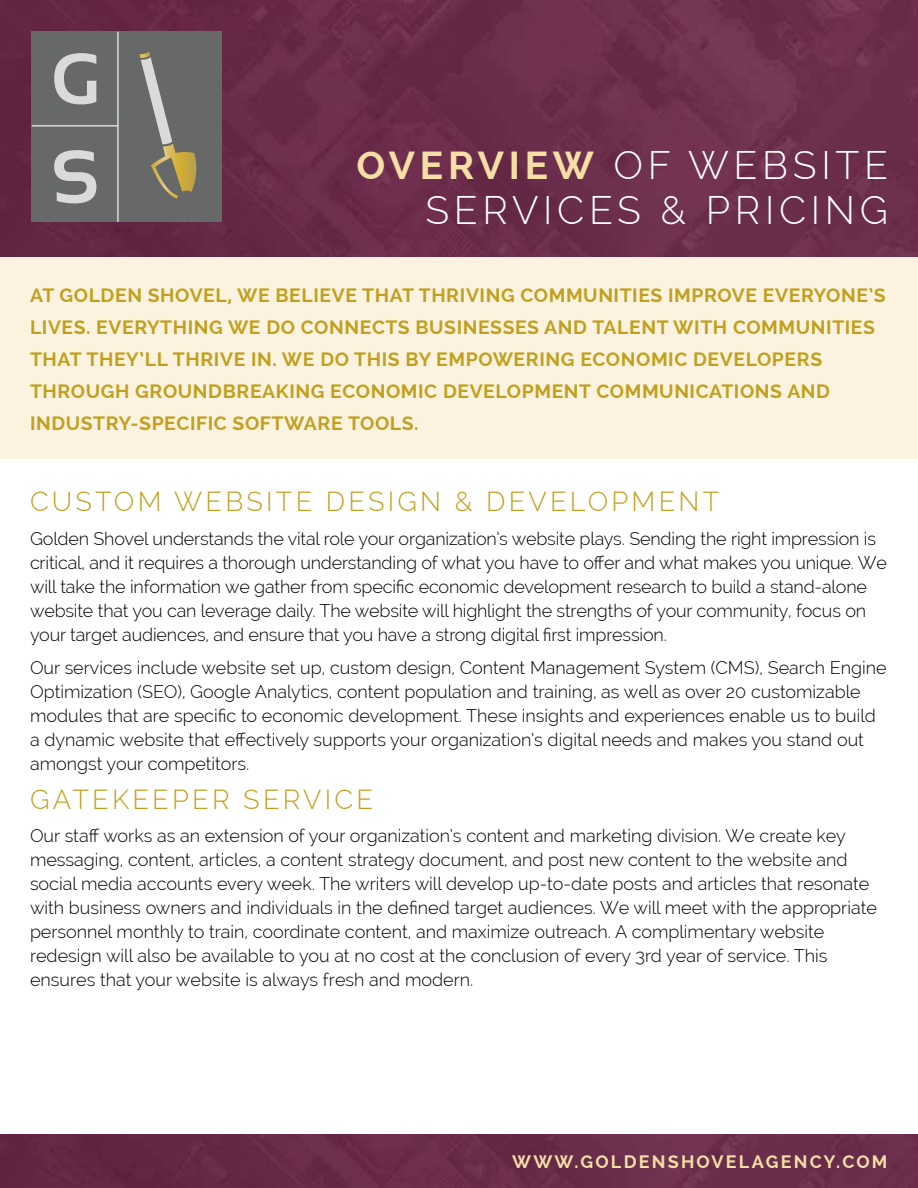
<style>
.page{position:relative;width:918px;height:1188px;background:#fff}
.page>*{position:absolute;margin:0;border:0;box-sizing:border-box;transform-origin:0 0}
.t1{font:300 39px/45px "Raleway";letter-spacing:.12em;color:#fff;text-align:right}
.t2{font:300 27px "Raleway";letter-spacing:.12em;color:#c2a01e}
.t3{font:700 19.35px/32.2px "Raleway";letter-spacing:.03em;color:#c2a01e}
.t4{font:300 18px/24px "Raleway";color:#000}
.t5{font:700 18px "Raleway";letter-spacing:.12em;color:#f6dfa4}
.s1{font-weight:700;color:#f6dfa4}
</style>
<div class="page">
<div style="left:0;top:0;width:918px;height:459px;background:#fbf3df"></div>
<img style="left:0;top:0;width:918px;height:256px">
<img style="left:0;top:1134px;width:918px;height:54px">
<div style="left:32px;top:32px;width:190px;height:190px;background:#676868"></div>
<svg style="left:54px;top:53px;width:42px;height:51px"></svg>
<svg style="left:54px;top:150px;width:42px;height:53px"></svg>
<hr style="left:117px;top:32px;width:2px;height:190px;background:#dbdad9">
<hr style="left:32px;top:125px;width:86px;height:2px;background:#dbdad9">
<svg style="left:139px;top:52px;width:58px;height:147px"></svg>
<h1 class="t1" style="left:356px;top:142px;width:533px"><span class="s1">OVERVIEW</span> OF WEBSITE<br>SERVICES &amp; PRICING</h1>
<p class="t3" style="left:30px;top:279px;width:857px">AT GOLDEN SHOVEL, WE BELIEVE THAT THRIVING COMMUNITIES IMPROVE EVERYONE’S LIVES. EVERYTHING WE DO CONNECTS BUSINESSES AND TALENT WITH COMMUNITIES THAT THEY’LL THRIVE IN. WE DO THIS BY EMPOWERING ECONOMIC DEVELOPERS THROUGH GROUNDBREAKING ECONOMIC DEVELOPMENT COMMUNICATIONS AND INDUSTRY-SPECIFIC SOFTWARE TOOLS.</p>
<h2 class="t2" style="left:30px;top:486px;width:691px">CUSTOM WEBSITE DESIGN &amp; DEVELOPMENT</h2>
<p class="t4" style="left:30px;top:526px;width:859px">Golden Shovel understands the vital role your organization’s website plays. Sending the right impression is critical, and it requires a thorough understanding of what you have to offer and what makes you unique. We will take the information we gather from specific economic development research to build a stand-alone website that you can leverage daily. The website will highlight the strengths of your community, focus on your target audiences, and ensure that you have a strong digital first impression.</p>
<p class="t4" style="left:30px;top:655px;width:858px">Our services include website set up, custom design, Content Management System (CMS), Search Engine Optimization (SEO), Google Analytics, content population and training, as well as over 20 customizable modules that are specific to economic development. These insights and experiences enable us to build a dynamic website that effectively supports your organization’s digital needs and makes you stand out amongst your competitors.</p>
<h2 class="t2" style="left:30px;top:784px;width:345px">GATEKEEPER SERVICE</h2>
<p class="t4" style="left:30px;top:824px;width:848px">Our staff works as an extension of your organization’s content and marketing division. We create key messaging, content, articles, a content strategy document, and post new content to the website and social media accounts every week. The writers will develop up-to-date posts and articles that resonate with business owners and individuals in the defined target audiences. We will meet with the appropriate personnel monthly to train, coordinate content, and maximize outreach. A complimentary website redesign will also be available to you at no cost at the conclusion of every 3rd year of service. This ensures that your website is always fresh and modern.</p>
<p class="t5" style="left:512px;top:1151px;width:377px">WWW.GOLDENSHOVELAGENCY.COM</p>
</div>
